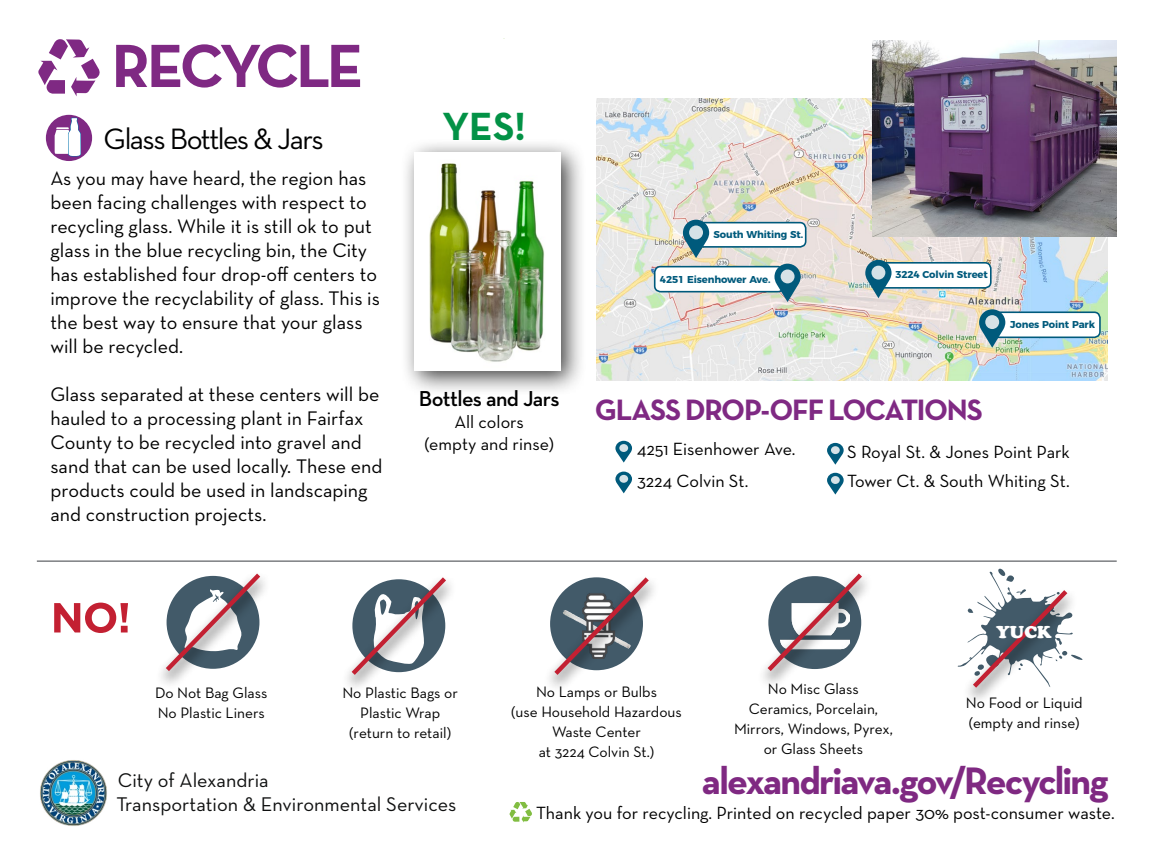
<style>
.page{position:relative;width:1152px;height:864px;background:#fff}
.page>*{position:absolute;margin:0;border:0;box-sizing:border-box;transform-origin:0 0}
.t1{font:700 62px "Neutra Text";letter-spacing:-.07em;color:#7f2983}
.t2{font:700 40px "Neutra Text";color:#039246}
.t3{font:700 39px "Neutra Text";letter-spacing:-.05em;color:#7f2982}
.t4{font:700 30px "Neutra Text";letter-spacing:-.04em;color:#7f2983}
.t5{font:30px "Neutra Text";letter-spacing:-.055em;color:#000101}
.t6{font:600 22px "Neutra Text";letter-spacing:-.025em;color:#000}
.t7{font:20.2px/24.2px "Neutra Text";color:#0f1010}
.t8{font:20px/24px "Neutra Text";color:#000}
.t9{font:18px/22px "Neutra Text";color:#000;text-align:center}
.t10{font:900 17.6px "Cooper";color:#fff}
.t11{font:15.4px/20px "Neutra Text";color:#000;text-align:center}
.t12{font:700 10px "Montserrat";letter-spacing:-.01em;color:#005a7c}
</style>
<div class="page">
<img style="left:596px;top:98px;width:511px;height:283px">
<div style="left:695px;top:223px;width:111px;height:24px;background:#fff;border-radius:6px"></div>
<div style="left:695px;top:222px;width:112px;height:26px;border:2px solid #005a7c;border-radius:6px"></div>
<div style="left:878px;top:263px;width:113px;height:25px;background:#fff;border-radius:6px"></div>
<div style="left:877px;top:262px;width:115px;height:27px;border:2px solid #005a7c;border-radius:6px"></div>
<div style="left:992px;top:312px;width:108px;height:25px;background:#fff;border-radius:6px"></div>
<div style="left:991px;top:311px;width:110px;height:27px;border:2px solid #005a7c;border-radius:6px"></div>
<div style="left:655px;top:267px;width:129px;height:25px;background:#fff;border-radius:6px"></div>
<div style="left:654px;top:266px;width:130px;height:26px;border:2px solid #005a7c;border-radius:6px"></div>
<svg style="left:683px;top:220px;width:26px;height:38px"></svg>
<div style="left:689px;top:225px;width:14px;height:14px;background:#d6e2e7;border-radius:50%"></div>
<svg style="left:865px;top:260px;width:27px;height:38px"></svg>
<div style="left:871px;top:266px;width:14px;height:14px;background:#d6e2e7;border-radius:50%"></div>
<svg style="left:979px;top:309px;width:26px;height:39px"></svg>
<div style="left:985px;top:315px;width:14px;height:14px;background:#d6e2e7;border-radius:50%"></div>
<svg style="left:774px;top:264px;width:27px;height:38px"></svg>
<div style="left:781px;top:269px;width:14px;height:14px;background:#d6e2e7;border-radius:50%"></div>
<div style="left:46px;top:115px;width:46px;height:46px;background:#7f2983;border-radius:50%"></div>
<svg style="left:55px;top:118px;width:26px;height:38px"></svg>
<hr style="left:37px;top:560px;width:1080px;height:2px;background:#808285">
<svg style="left:38px;top:39px;width:62px;height:57px"></svg>
<svg style="left:54px;top:603px;width:74px;height:30px"></svg>
<svg style="left:161px;top:573px;width:104px;height:103px"></svg>
<svg style="left:347px;top:577px;width:104px;height:103px"></svg>
<div style="left:963px;top:587px;width:115px;height:119px;background:#000;opacity:.75"></div>
<svg style="left:958px;top:569px;width:125px;height:123px"></svg>
<img style="left:40px;top:760px;width:67px;height:66px">
<div style="left:401px;top:138px;width:186px;height:259px;background:#000;opacity:.75"></div>
<img style="left:414px;top:152px;width:146px;height:218px">
<svg style="left:763px;top:573px;width:104px;height:103px"></svg>
<svg style="left:509px;top:802px;width:23px;height:21px"></svg>
<svg style="left:615px;top:472px;width:17px;height:21px"></svg>
<div style="left:619px;top:475px;width:9px;height:8px;background:#d6e2e7;border-radius:50%"></div>
<svg style="left:615px;top:441px;width:17px;height:22px"></svg>
<div style="left:619px;top:444px;width:9px;height:8px;background:#d6e2e7;border-radius:50%"></div>
<svg style="left:827px;top:473px;width:17px;height:22px"></svg>
<div style="left:831px;top:476px;width:9px;height:8px;background:#d6e2e7;border-radius:50%"></div>
<svg style="left:827px;top:443px;width:17px;height:22px"></svg>
<div style="left:831px;top:446px;width:9px;height:8px;background:#d6e2e7;border-radius:50%"></div>
<img style="left:873px;top:41px;width:244px;height:195px">
<svg style="left:550px;top:577px;width:103px;height:103px"></svg>
<h1 class="t1" style="left:112px;top:27px;width:253px">RECYCLE</h1>
<h3 class="t5" style="left:104px;top:120px;width:222px">Glass Bottles &amp; Jars</h3>
<p class="t8" style="left:50px;top:166px;width:331px">As you may have heard, the region has been facing challenges with respect to recycling glass. While it is still ok to put glass in the blue recycling bin, the City has established four drop-off centers to improve the recyclability of glass. This is the best way to ensure that your glass will be recycled.</p>
<p class="t8" style="left:50px;top:382px;width:334px">Glass separated at these centers will be hauled to a processing plant in Fairfax County to be recycled into gravel and sand that can be used locally. These end products could be used in landscaping and construction projects.</p>
<h2 class="t2" style="left:442px;top:102px;width:85px">YES!</h2>
<p class="t6" style="left:419px;top:385px;width:142px">Bottles and Jars</p>
<p class="t9" style="left:424px;top:410px;width:131px">All colors<br>(empty and rinse)</p>
<p class="t12" style="left:714px;top:226px;width:91px">South Whiting St.</p>
<p class="t12" style="left:660px;top:271px;width:112px">4251 Eisenhower Ave.</p>
<p class="t12" style="left:895px;top:266px;width:94px">3224 Colvin Street</p>
<p class="t12" style="left:1010px;top:316px;width:87px">Jones Point Park</p>
<h3 class="t4" style="left:595px;top:391px;width:390px">GLASS DROP-OFF LOCATIONS</h3>
<p class="t9" style="left:637px;top:438px;width:160px">4251 Eisenhower Ave.</p>
<p class="t9" style="left:637px;top:469px;width:113px">3224 Colvin St.</p>
<p class="t9" style="left:847px;top:441px;width:224px">S Royal St. &amp; Jones Point Park</p>
<p class="t9" style="left:847px;top:469px;width:224px">Tower Ct. &amp; South Whiting St.</p>
<p class="t10" style="left:996px;top:622px;width:57px">YUCK</p>
<p class="t11" style="left:734px;top:679px;width:160px">No Misc Glass<br>Ceramics, Porcelain,<br>Mirrors, Windows, Pyrex, or Glass Sheets</p>
<p class="t11" style="left:155px;top:683px;width:114px;text-align:left">Do Not Bag Glass<br>No Plastic Liners</p>
<p class="t11" style="left:342px;top:682px;width:117px">No Plastic Bags or<br>Plastic Wrap (return to retail)</p>
<p class="t11" style="left:511px;top:681px;width:172px">No Lamps or Bulbs<br>(use Household Hazardous<br>Waste Center<br>at 3224 Colvin St.)</p>
<p class="t11" style="left:966px;top:693px;width:118px;text-align:left">No Food or Liquid (empty and rinse)</p>
<p class="t7" style="left:117px;top:767px;width:341px">City of Alexandria<br>Transportation &amp; Environmental Services</p>
<h3 class="t3" style="left:702px;top:757px;width:408px">alexandriava.gov/Recycling</h3>
<p class="t9" style="left:536px;top:801px;width:580px">Thank you for recycling. Printed on recycled paper 30% post-consumer waste.</p>
</div>
